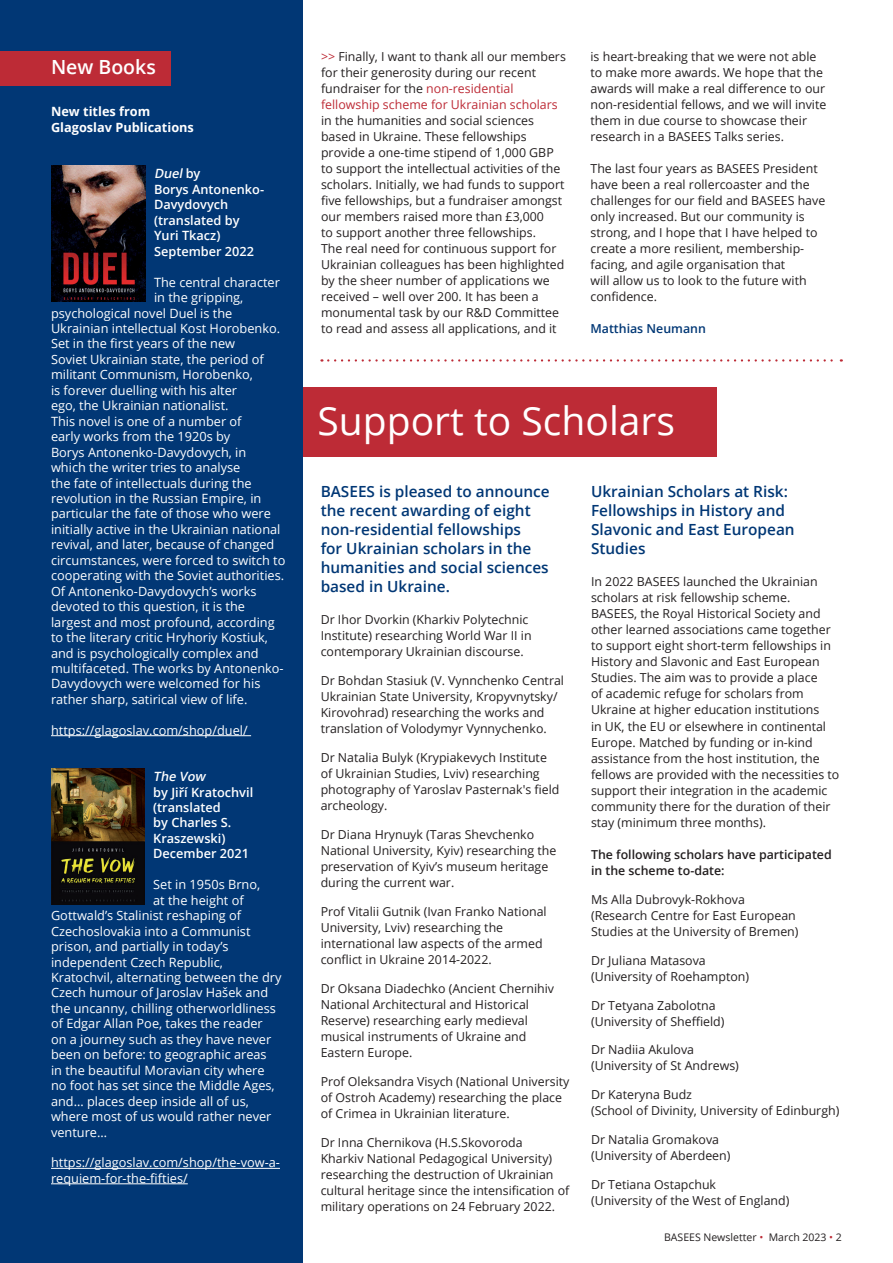
<style>
.page{position:relative;width:893px;height:1263px;background:#fff}
.page>*{position:absolute;margin:0;border:0;box-sizing:border-box;transform-origin:0 0}
.t1{font:39px "Open Sans";color:#fff}
.t2{font:600 19.5px "Open Sans";color:#fff}
.t3{font:600 15.3px/19.2px "Open Sans";color:#013775}
.t4{font:12.75px/15.5px "Open Sans";color:#fff}
.t5{font:600 12.75px/15.5px "Open Sans";color:#fff}
.t6{font:700 12.75px/16px "Open Sans";color:#fff}
.t7{font:italic 600 12.75px "Open Sans";color:#fff}
.t8{font:12.3px/16px "Open Sans";color:#231f20}
.t9{font:600 12.3px/16px "Open Sans";color:#231f20}
.t10{font:600 12.3px "Open Sans";color:#013775}
.t11{font:10.5px "Open Sans";color:#231f20}
.s1{font-style:italic}
.s2{color:#bd2b36}
</style>
<div class="page">
<div style="left:264px;top:388px;width:453px;height:69px;background:#bd2b36"></div>
<svg style="left:328px;top:359px;width:514px;height:3px"></svg>
<div style="left:0;top:0;width:303px;height:1263px;background:#013775"></div>
<div style="left:0;top:51px;width:170px;height:34px;background:#bd2b36"></div>
<hr style="left:51px;top:735px;width:200px;height:1px;background:#fff">
<hr style="left:51px;top:1168px;width:229px;height:1px;background:#fff">
<hr style="left:51px;top:1183px;width:137px;height:1px;background:#fff">
<img style="left:52px;top:166px;width:94px;height:136px">
<img style="left:51px;top:768px;width:94px;height:136px">
<h2 class="t2" style="left:51px;top:54px;width:106px">New Books</h2>
<p class="t6" style="left:51px;top:103px;width:144px">New titles from<br>Glagoslav Publications</p>
<p class="t5" style="left:154px;top:166px;width:112px"><span class="s1">Duel</span>by<br>Borys Antonenko-<br>Davydovych (translated by<br>Yuri Tkacz)<br>September 2022</p>
<p class="t4" style="left:154px;top:274px;width:127px">The central character</p>
<p class="t4" style="left:154px;top:289px;width:91px">in the gripping,</p>
<p class="t4" style="left:51px;top:305px;width:183px">psychological novel Duel is the</p>
<p class="t4" style="left:51px;top:320px;width:231px">Ukrainian intellectual Kost Horobenko.</p>
<p class="t4" style="left:51px;top:336px;width:186px">Set in the first years of the new</p>
<p class="t4" style="left:51px;top:351px;width:214px">Soviet Ukrainian state, the period of</p>
<p class="t4" style="left:51px;top:367px;width:203px">militant Communism, Horobenko,</p>
<p class="t4" style="left:51px;top:382px;width:188px">is forever duelling with his alter</p>
<p class="t4" style="left:51px;top:398px;width:179px">ego, the Ukrainian nationalist.</p>
<p class="t4" style="left:51px;top:413px;width:192px">This novel is one of a number of</p>
<p class="t4" style="left:51px;top:428px;width:181px">early works from the 1920s by</p>
<p class="t4" style="left:51px;top:444px;width:197px">Borys Antonenko-Davydovych, in</p>
<p class="t4" style="left:51px;top:459px;width:191px">which the writer tries to analyse</p>
<p class="t4" style="left:51px;top:475px;width:202px">the fate of intellectuals during the</p>
<p class="t4" style="left:51px;top:490px;width:212px">revolution in the Russian Empire, in</p>
<p class="t4" style="left:51px;top:506px;width:221px">particular the fate of those who were</p>
<p class="t4" style="left:51px;top:521px;width:231px">initially active in the Ukrainian national</p>
<p class="t4" style="left:51px;top:537px;width:225px">revival, and later, because of changed</p>
<p class="t4" style="left:51px;top:552px;width:236px">circumstances, were forced to switch to</p>
<p class="t4" style="left:51px;top:568px;width:235px">cooperating with the Soviet authorities.</p>
<p class="t4" style="left:51px;top:583px;width:207px">Of Antonenko-Davydovych’s works</p>
<p class="t4" style="left:51px;top:598px;width:196px">devoted to this question, it is the</p>
<p class="t4" style="left:51px;top:614px;width:225px">largest and most profound, according</p>
<p class="t4" style="left:51px;top:629px;width:218px">to the literary critic Hryhoriy Kostiuk,</p>
<p class="t4" style="left:51px;top:645px;width:209px">and is psychologically complex and</p>
<p class="t4" style="left:51px;top:660px;width:234px">multifaceted. The works by Antonenko-</p>
<p class="t4" style="left:51px;top:676px;width:211px">Davydovych were welcomed for his</p>
<p class="t4" style="left:51px;top:691px;width:198px">rather sharp, satirical view of life.</p>
<p class="t4" style="left:51px;top:722px;width:198px">https://glagoslav.com/shop/duel/</p>
<p class="t7" style="left:153px;top:768px;width:57px">The Vow</p>
<p class="t5" style="left:153px;top:784px;width:102px">by Jiří Kratochvil (translated<br>by Charles S.<br>Kraszewski)<br>December 2021</p>
<p class="t4" style="left:153px;top:876px;width:109px">Set in 1950s Brno,</p>
<p class="t4" style="left:153px;top:892px;width:92px">at the height of</p>
<p class="t4" style="left:51px;top:907px;width:192px">Gottwald’s Stalinist reshaping of</p>
<p class="t4" style="left:51px;top:923px;width:201px">Czechoslovakia into a Communist</p>
<p class="t4" style="left:51px;top:938px;width:179px">prison, and partially in today’s</p>
<p class="t4" style="left:51px;top:954px;width:173px">independent Czech Republic,</p>
<p class="t4" style="left:51px;top:969px;width:232px">Kratochvil, alternating between the dry</p>
<p class="t4" style="left:51px;top:985px;width:219px">Czech humour of Jaroslav Hašek and</p>
<p class="t4" style="left:51px;top:1000px;width:226px">the uncanny, chilling otherworldliness</p>
<p class="t4" style="left:51px;top:1016px;width:213px">of Edgar Allan Poe, takes the reader</p>
<p class="t4" style="left:51px;top:1031px;width:222px">on a journey such as they have never</p>
<p class="t4" style="left:51px;top:1046px;width:217px">been on before: to geographic areas</p>
<p class="t4" style="left:51px;top:1062px;width:215px">in the beautiful Moravian city where</p>
<p class="t4" style="left:51px;top:1077px;width:225px">no foot has set since the Middle Ages,</p>
<p class="t4" style="left:51px;top:1093px;width:199px">and… places deep inside all of us,</p>
<p class="t4" style="left:51px;top:1108px;width:222px">where most of us would rather never</p>
<p class="t4" style="left:51px;top:1124px;width:58px">venture…</p>
<p class="t4" style="left:51px;top:1155px;width:230px">https://glagoslav.com/shop/the-vow-a&shy;requiem-for-the-fifties/</p>
<p class="t8" style="left:321px;top:48px;width:246px"><span class="s2">&gt;&gt;</span> Finally, I want to thank all our members for their generosity during our recent fundraiser for the <span class="s2">non-residential fellowship scheme for Ukrainian scholars</span></p>
<p class="t8" style="left:321px;top:112px;width:245px">in the humanities and social sciences based in Ukraine. These fellowships provide a one-time stipend of 1,000 GBP to support the intellectual activities of the scholars. Initially, we had funds to support five fellowships, but a fundraiser amongst our members raised more than £3,000<br>to support another three fellowships.<br>The real need for continuous support for Ukrainian colleagues has been highlighted by the sheer number of applications we received – well over 200. It has been a monumental task by our R&amp;D Committee to read and assess all applications, and it</p>
<p class="t8" style="left:590px;top:48px;width:237px">is heart-breaking that we were not able to make more awards. We hope that the awards will make a real difference to our non-residential fellows, and we will invite them in due course to showcase their research in a BASEES Talks series.</p>
<p class="t8" style="left:590px;top:160px;width:236px">The last four years as BASEES President have been a real rollercoaster and the challenges for our field and BASEES have only increased. But our community is strong, and I hope that I have helped to create a more resilient, membership&shy;facing, and agile organisation that<br>will allow us to look to the future with confidence.</p>
<p class="t10" style="left:590px;top:320px;width:117px">Matthias Neumann</p>
<h1 class="t1" style="left:317px;top:394px;width:359px">Support to Scholars</h1>
<p class="t3" style="left:321px;top:481px;width:230px">BASEES is pleased to announce the recent awarding of eight non-residential fellowships<br>for Ukrainian scholars in the humanities and social sciences based in Ukraine.</p>
<p class="t8" style="left:321px;top:611px;width:212px">Dr Ihor Dvorkin (Kharkiv Polytechnic<br>Institute) researching World War II in contemporary Ukrainian discourse.</p>
<p class="t8" style="left:321px;top:672px;width:245px">Dr Bohdan Stasiuk (V. Vynnchenko Central Ukrainian State University, Kropyvnytsky/ Kirovohrad) researching the works and translation of Volodymyr Vynnychenko.</p>
<p class="t8" style="left:321px;top:749px;width:240px">Dr Natalia Bulyk (Krypiakevych Institute of Ukrainian Studies, Lviv) researching photography of Yaroslav Pasternak's field archeology.</p>
<p class="t8" style="left:321px;top:826px;width:237px">Dr Diana Hrynuyk (Taras Shevchenko National University, Kyiv) researching the preservation of Kyiv’s museum heritage during the current war.</p>
<p class="t8" style="left:321px;top:903px;width:228px">Prof Vitalii Gutnik (Ivan Franko National University, Lviv) researching the international law aspects of the armed conflict in Ukraine 2014-2022.</p>
<p class="t8" style="left:321px;top:980px;width:235px">Dr Oksana Diadechko (Ancient Chernihiv National Architectural and Historical Reserve) researching early medieval musical instruments of Ukraine and Eastern Europe.</p>
<p class="t8" style="left:321px;top:1073px;width:250px">Prof Oleksandra Visych (National University of Ostroh Academy) researching the place of Crimea in Ukrainian literature.</p>
<p class="t8" style="left:321px;top:1134px;width:250px">Dr Inna Chernikova (H.S.Skovoroda<br>Kharkiv National Pedagogical University) researching the destruction of Ukrainian cultural heritage since the intensification of military operations on 24 February 2022.</p>
<p class="t3" style="left:591px;top:481px;width:205px">Ukrainian Scholars at Risk:<br>Fellowships in History and<br>Slavonic and East European<br>Studies</p>
<p class="t8" style="left:591px;top:573px;width:250px">In 2022 BASEES launched the Ukrainian scholars at risk fellowship scheme.<br>BASEES, the Royal Historical Society and other learned associations came together to support eight short-term fellowships in History and Slavonic and East European Studies. The aim was to provide a place<br>of academic refuge for scholars from Ukraine at higher education institutions<br>in UK, the EU or elsewhere in continental Europe. Matched by funding or in-kind assistance from the host institution, the fellows are provided with the necessities to support their integration in the academic community there for the duration of their stay (minimum three months).</p>
<p class="t9" style="left:591px;top:846px;width:242px">The following scholars have participated in the scheme to-date:</p>
<p class="t8" style="left:591px;top:891px;width:209px">Ms Alla Dubrovyk-Rokhova (Research Centre for East European<br>Studies at the University of Bremen)</p>
<p class="t8" style="left:591px;top:952px;width:160px">Dr Juliana Matasova (University of Roehampton)</p>
<p class="t8" style="left:591px;top:997px;width:135px">Dr Tetyana Zabolotna (University of Sheffield)</p>
<p class="t8" style="left:591px;top:1042px;width:149px">Dr Nadiia Akulova (University of St Andrews)</p>
<p class="t8" style="left:591px;top:1086px;width:250px">Dr Kateryna Budz<br>(School of Divinity, University of Edinburgh)</p>
<p class="t8" style="left:591px;top:1131px;width:141px">Dr Natalia Gromakova (University of Aberdeen)</p>
<p class="t8" style="left:591px;top:1176px;width:200px">Dr Tetiana Ostapchuk<br>(University of the West of England)</p>
<p class="t11" style="left:664px;top:1230px;width:179px">BASEES Newsletter <span class="s2">•</span> March 2023 <span class="s2">•</span> 2</p>
</div>
